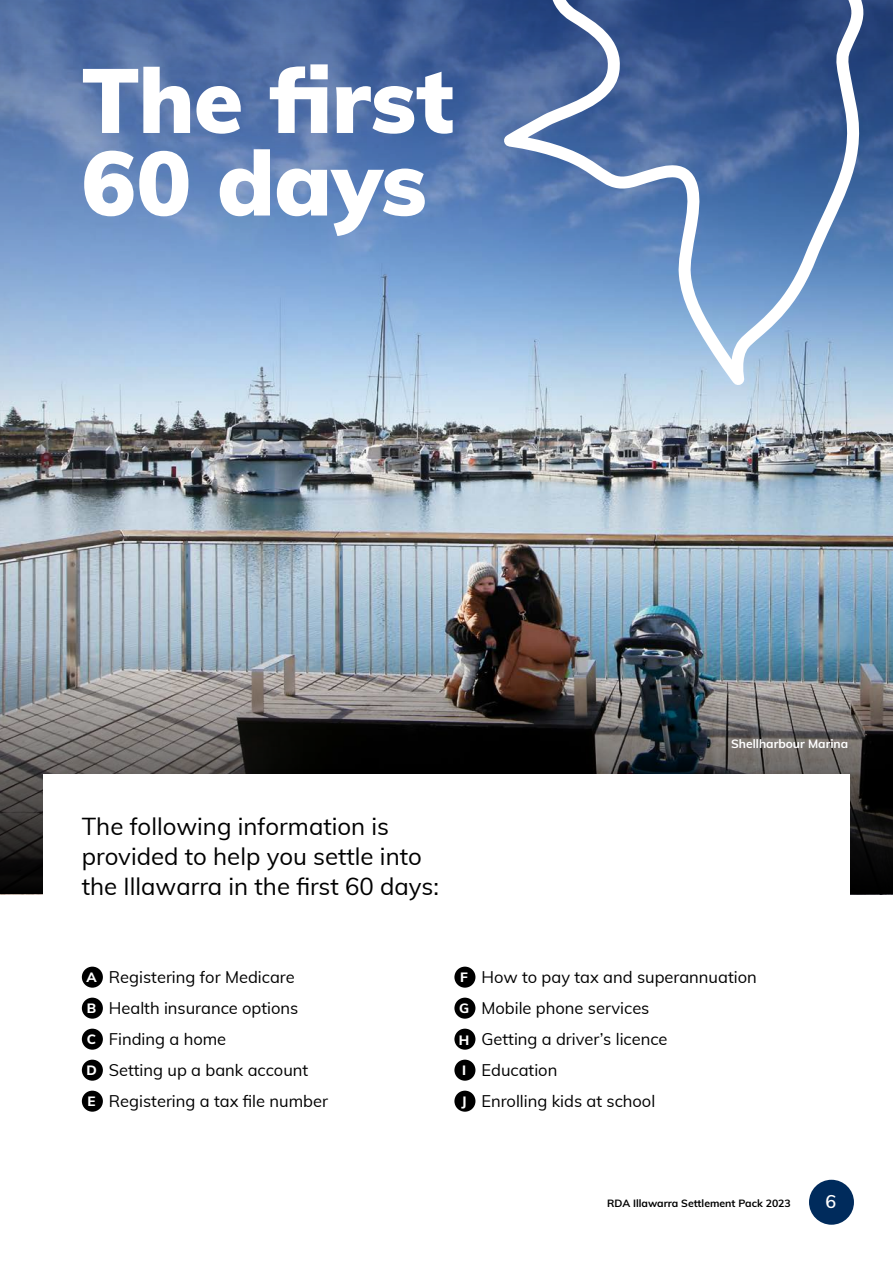
<style>
.page{position:relative;width:893px;height:1263px;background:#fff}
.page>*{position:absolute;margin:0;border:0;box-sizing:border-box;transform-origin:0 0}
.t1{font:900 90px/82.5px "Muli";letter-spacing:-.005em;color:#fff}
.t2{font:24px/30px "Muli";color:#000}
.t3{font:600 18px "Muli";color:#fff}
.t4{font:16.5px/31px "Muli";color:#000}
.t5{font:700 12px "Muli";color:#fff}
.t6{font:700 10.5px "Muli";color:#000}
.s1{font-weight:800;font-size:13.5px;color:#fff}
</style>
<div class="page">
<div style="left:809px;top:1180px;width:45px;height:45px;background:#002b5c;border-radius:50%"></div>
<img style="left:0;top:434px;width:893px;height:212px">
<img style="left:0;top:646px;width:893px;height:248px">
<div style="left:43px;top:774px;width:807px;height:199px;background:#fff"></div>
<svg style="left:0;top:0;width:893px;height:434px;background:#7c9ac4"></svg>
<div style="left:82px;top:967px;width:21px;height:21px;background:#000;border-radius:50%"></div>
<div style="left:82px;top:998px;width:21px;height:21px;background:#000;border-radius:50%"></div>
<div style="left:82px;top:1029px;width:21px;height:21px;background:#000;border-radius:50%"></div>
<div style="left:82px;top:1060px;width:21px;height:21px;background:#000;border-radius:50%"></div>
<div style="left:82px;top:1091px;width:21px;height:21px;background:#000;border-radius:50%"></div>
<div style="left:454px;top:967px;width:21px;height:21px;background:#000;border-radius:50%"></div>
<div style="left:454px;top:998px;width:21px;height:21px;background:#000;border-radius:50%"></div>
<div style="left:454px;top:1029px;width:21px;height:21px;background:#000;border-radius:50%"></div>
<div style="left:454px;top:1060px;width:21px;height:21px;background:#000;border-radius:50%"></div>
<div style="left:454px;top:1091px;width:21px;height:21px;background:#000;border-radius:50%"></div>
<svg style="left:498px;top:0;width:395px;height:391px;background:#6888b6"></svg>
<h1 class="t1" style="left:82px;top:55px;width:373px">The first<br>60 days</h1>
<h2 class="t2" style="left:82px;top:810px;width:359px">The following information is provided to help you settle into the Illawarra in the first 60 days:</h2>
<p class="t5" style="left:731px;top:735px;width:118px">Shellharbour Marina</p>
<p class="t4" style="left:86px;top:961px;width:243px"><span class="s1">A</span> Registering for Medicare<br><span class="s1">B</span> Health insurance options<br><span class="s1">C</span> Finding a home<br><span class="s1">D</span> Setting up a bank account<br><span class="s1">E</span> Registering a tax file number</p>
<p class="t4" style="left:459px;top:961px;width:299px"><span class="s1">F</span> How to pay tax and superannuation<br><span class="s1">G</span> Mobile phone services<br><span class="s1">H</span> Getting a driver’s licence<br><span class="s1">I</span> Education<br><span class="s1">J</span> Enrolling kids at school</p>
<p class="t6" style="left:607px;top:1195px;width:185px">RDA Illawarra Settlement Pack 2023</p>
<p class="t3" style="left:825px;top:1189px;width:12px">6</p>
</div>
